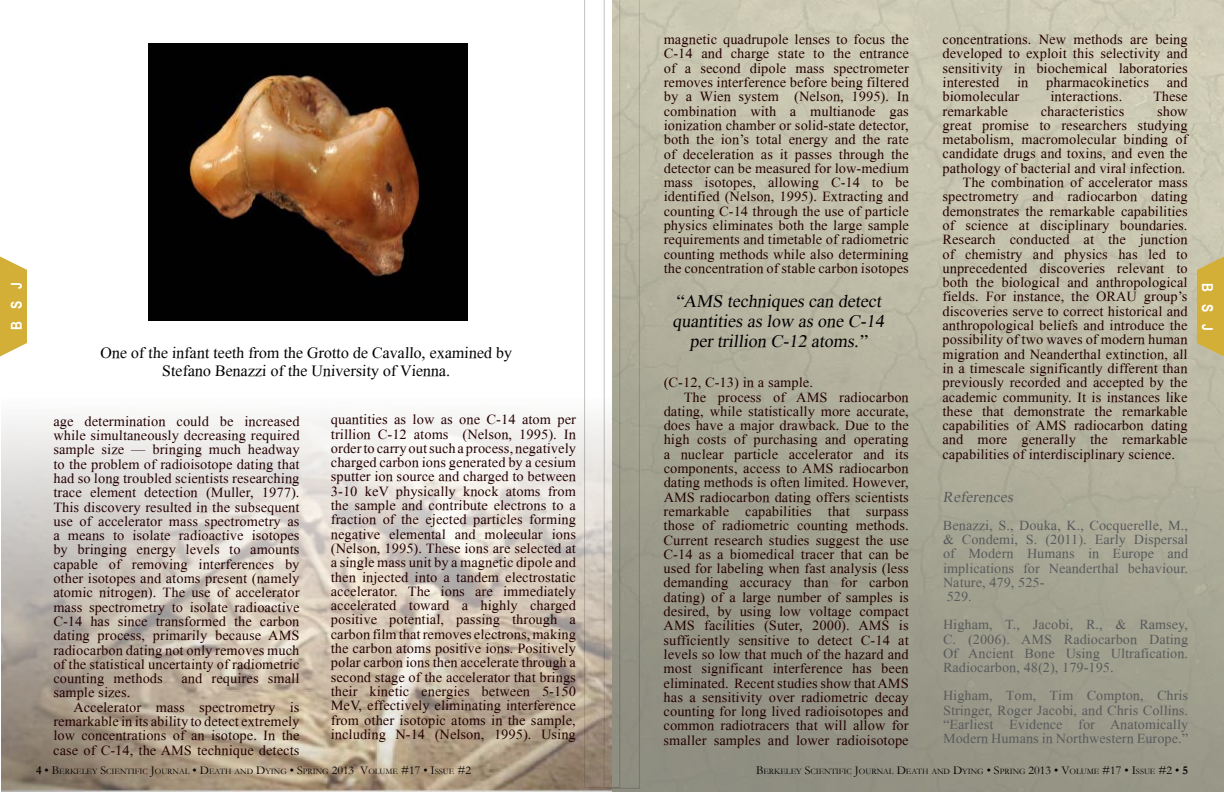
<style>
.page{position:relative;width:1224px;height:792px;background:#fff}
.page>*{position:absolute;margin:0;border:0;box-sizing:border-box;transform-origin:0 0}
.t1{font:18px/20px "Mongolian Baiti";color:#000;text-align:center}
.t2{font:16px/18px "Mongolian Baiti";color:#000;text-align:center}
.t3{font:15.4px "Mongolian Baiti";color:#58595b}
.t4{font:700 15px "Arial Narrow";letter-spacing:.79em;color:#fffffe}
.t5{font:14.2px/14.3px "Mongolian Baiti";letter-spacing:.01em;color:#230000;text-align:justify}
.t6{font:14px/14.2px "Mongolian Baiti";letter-spacing:.01em;color:#58595b;text-align:justify}
.t7{font:8.4px "Garamond";color:#000}
.s1{font-weight:700;font-size:12px}
.s2{font-size:12px}
</style>
<div class="page">
<svg style="left:584px;top:0;width:21px;height:397px"></svg>
<img style="left:1px;top:397px;width:611px;height:395px">
<img style="left:612px;top:0;width:612px;height:792px">
<svg style="left:1197px;top:252px;width:27px;height:109px;background:#d0b24e"></svg>
<svg style="left:0;top:256px;width:27px;height:101px;background:#daba53"></svg>
<img style="left:148px;top:44px;width:320px;height:277px">
<p class="t4" style="left:5px;top:330px;width:49px;rotate:-90deg">BSJ</p>
<p class="t2" style="left:100px;top:344px;width:413px">One of the infant teeth from the Grotto de Cavallo, examined by<br>Stefano Benazzi of the University of Vienna.</p>
<p class="t5" style="left:53px;top:414px;width:248px">age determination could be increased while simultaneously decreasing required sample size — bringing much headway to the problem of radioisotope dating that had so long troubled scientists researching trace element detection (Muller, 1977).<br>This discovery resulted in the subsequent use of accelerator mass spectrometry as a means to isolate radioactive isotopes by bringing energy levels to amounts capable of removing interferences by other isotopes and atoms present (namely atomic nitrogen). The use of accelerator mass spectrometry to isolate radioactive C-14 has since transformed the carbon dating process, primarily because AMS radiocarbon dating not only removes much of the statistical uncertainty of radiometric counting methods</p>
<p class="t5" style="left:181px;top:671px;width:120px">and requires small</p>
<p class="t5" style="left:53px;top:686px;width:79px">sample sizes.</p>
<p class="t5" style="left:73px;top:700px;width:228px">Accelerator mass spectrometry is</p>
<p class="t5" style="left:53px;top:714px;width:248px">remarkable in its ability to detect extremely</p>
<p class="t5" style="left:53px;top:729px;width:248px">low concentrations of an isotope. In the</p>
<p class="t5" style="left:53px;top:743px;width:248px">case of C-14, the AMS technique detects</p>
<p class="t5" style="left:331px;top:413px;width:247px">quantities as low as one C-14 atom per trillion C-12 atoms (Nelson, 1995). In order to carry out such a process, negatively charged carbon ions generated by a cesium sputter ion source and charged to between 3-10 keV physically knock atoms from the sample and contribute electrons to a fraction of the ejected particles forming negative elemental and molecular ions (Nelson, 1995). These ions are selected at a single mass unit by a magnetic dipole and then injected into a tandem electrostatic accelerator. The ions are immediately accelerated toward a highly charged positive potential, passing through a carbon film that removes electrons, making the carbon atoms positive ions. Positively polar carbon ions then accelerate through a second stage of the accelerator that brings their kinetic energies between 5-150<br>MeV, effectively eliminating interference from other isotopic atoms in the sample, including N-14 (Nelson, 1995). Using</p>
<p class="t5" style="left:664px;top:32px;width:247px">magnetic quadrupole lenses to focus the C-14 and charge state to the entrance of a second dipole mass spectrometer removes interference before being filtered by a Wien system (Nelson, 1995). In combination with a multianode gas ionization chamber or solid-state detector, both the ion’s total energy and the rate of deceleration as it passes through the detector can be measured for low-medium mass isotopes, allowing C-14 to be identified (Nelson, 1995). Extracting and counting C-14 through the use of particle physics eliminates both the large sample requirements and timetable of radiometric counting methods while also determining the concentration of stable carbon isotopes</p>
<p class="t1" style="left:673px;top:291px;width:216px">“AMS techniques can detect quantities as low as one C-14 per trillion C-12 atoms.”</p>
<p class="t5" style="left:664px;top:376px;width:151px">(C-12, C-13) in a sample.</p>
<p class="t5" style="left:684px;top:390px;width:227px">The process of AMS radiocarbon</p>
<p class="t5" style="left:664px;top:404px;width:247px">dating, while statistically more accurate,</p>
<p class="t5" style="left:664px;top:418px;width:247px">does have a major drawback. Due to the</p>
<p class="t5" style="left:664px;top:433px;width:247px">high costs of purchasing and operating</p>
<p class="t5" style="left:664px;top:447px;width:247px">a nuclear particle accelerator and its</p>
<p class="t5" style="left:664px;top:461px;width:247px">components, access to AMS radiocarbon</p>
<p class="t5" style="left:664px;top:476px;width:247px">dating methods is often limited. However,</p>
<p class="t5" style="left:664px;top:490px;width:247px">AMS radiocarbon dating offers scientists</p>
<p class="t5" style="left:664px;top:504px;width:247px">remarkable capabilities that surpass</p>
<p class="t5" style="left:664px;top:519px;width:247px">those of radiometric counting methods.</p>
<p class="t5" style="left:664px;top:533px;width:247px">Current research studies suggest the use</p>
<p class="t5" style="left:664px;top:547px;width:247px">C-14 as a biomedical tracer that can be</p>
<p class="t5" style="left:664px;top:561px;width:247px">used for labeling when fast analysis (less</p>
<p class="t5" style="left:664px;top:576px;width:247px">demanding accuracy than for carbon</p>
<p class="t5" style="left:664px;top:590px;width:247px">dating) of a large number of samples is</p>
<p class="t5" style="left:664px;top:604px;width:247px">desired, by using low voltage compact</p>
<p class="t5" style="left:664px;top:619px;width:247px">AMS facilities (Suter, 2000). AMS is</p>
<p class="t5" style="left:664px;top:633px;width:247px">sufficiently sensitive to detect C-14 at</p>
<p class="t5" style="left:664px;top:647px;width:247px">levels so low that much of the hazard and</p>
<p class="t5" style="left:664px;top:662px;width:247px">most significant interference has been</p>
<p class="t5" style="left:664px;top:676px;width:247px">eliminated. Recent studies show that AMS</p>
<p class="t5" style="left:664px;top:690px;width:247px">has a sensitivity over radiometric decay</p>
<p class="t5" style="left:664px;top:704px;width:247px">counting for long lived radioisotopes and</p>
<p class="t5" style="left:664px;top:719px;width:247px">common radiotracers that will allow for</p>
<p class="t5" style="left:664px;top:733px;width:247px">smaller samples and lower radioisotope</p>
<p class="t5" style="left:943px;top:32px;width:247px">concentrations. New methods are being developed to exploit this selectivity and sensitivity in biochemical laboratories interested</p>
<p class="t5" style="left:943px;top:75px;width:247px;text-indent:75px">in pharmacokinetics and biomolecular</p>
<p class="t5" style="left:1050px;top:90px;width:74px">interactions.</p>
<p class="t5" style="left:1153px;top:90px;width:36px">These</p>
<p class="t5" style="left:943px;top:104px;width:67px">remarkable</p>
<p class="t5" style="left:1041px;top:104px;width:86px">characteristics</p>
<p class="t5" style="left:1157px;top:104px;width:32px">show</p>
<p class="t5" style="left:943px;top:118px;width:247px">great promise to researchers studying</p>
<p class="t5" style="left:943px;top:132px;width:247px">metabolism, macromolecular binding of</p>
<p class="t5" style="left:943px;top:147px;width:247px">candidate drugs and toxins, and even the</p>
<p class="t5" style="left:943px;top:161px;width:245px">pathology of bacterial and viral infection.</p>
<p class="t5" style="left:963px;top:175px;width:227px">The combination of accelerator mass</p>
<p class="t5" style="left:943px;top:190px;width:247px">spectrometry and radiocarbon dating</p>
<p class="t5" style="left:943px;top:204px;width:247px">demonstrates the remarkable capabilities</p>
<p class="t5" style="left:943px;top:218px;width:247px">of science at disciplinary boundaries.</p>
<p class="t5" style="left:943px;top:233px;width:247px">Research conducted at the junction</p>
<p class="t5" style="left:943px;top:247px;width:247px">of chemistry and physics has led to</p>
<p class="t5" style="left:943px;top:261px;width:247px">unprecedented discoveries relevant to</p>
<p class="t5" style="left:943px;top:275px;width:247px">both the biological and anthropological</p>
<p class="t5" style="left:943px;top:290px;width:247px">fields. For instance, the ORAU group’s</p>
<p class="t5" style="left:942px;top:304px;width:247px">discoveries serve to correct historical and</p>
<p class="t5" style="left:942px;top:318px;width:247px">anthropological beliefs and introduce the</p>
<p class="t5" style="left:942px;top:333px;width:247px">possibility of two waves of modern human</p>
<p class="t5" style="left:942px;top:347px;width:247px">migration and Neanderthal extinction, all</p>
<p class="t5" style="left:942px;top:361px;width:247px">in a timescale significantly different than</p>
<p class="t5" style="left:942px;top:376px;width:247px">previously recorded and accepted by the</p>
<p class="t5" style="left:942px;top:390px;width:247px">academic community. It is instances like</p>
<p class="t5" style="left:942px;top:404px;width:247px">these that demonstrate the remarkable</p>
<p class="t5" style="left:942px;top:418px;width:247px">capabilities of AMS radiocarbon dating</p>
<p class="t5" style="left:942px;top:433px;width:247px">and more generally the remarkable</p>
<p class="t5" style="left:942px;top:447px;width:234px">capabilities of interdisciplinary science.</p>
<p class="t3" style="left:943px;top:488px;width:74px">References</p>
<p class="t6" style="left:943px;top:518px;width:247px;text-align:left">Benazzi, S., Douka, K., Cocquerelle, M., &amp; Condemi, S. (2011). Early Dispersal of Modern Humans in Europe and implications for Neanderthal behaviour.<br>Nature, 479, 525-<br>529.</p>
<p class="t6" style="left:943px;top:618px;width:247px">Higham, T., Jacobi, R., &amp; Ramsey, C. (2006). AMS Radiocarbon Dating Of Ancient Bone Using Ultrafication.<br>Radiocarbon, 48(2), 179-195.</p>
<p class="t6" style="left:943px;top:689px;width:247px">Higham, Tom, Tim Compton, Chris Stringer, Roger Jacobi, and Chris Collins. “Earliest Evidence for Anatomically Modern Humans in Northwestern Europe.”</p>
<p class="t7" style="left:36px;top:766px;width:436px"><span class="s1">4</span> <span class="s2">• B</span>ERKELEY <span class="s2">S</span>CIENTIFIC <span class="s2">J</span>OURNAL <span class="s2">• D</span>EATH AND <span class="s2">D</span>YING <span class="s2">• S</span>PRING <span class="s2">2013 V</span>OLUME <span class="s2">#17 • I</span>SSUE <span class="s2">#2</span></p>
<p class="t7" style="left:756px;top:766px;width:433px"><span class="s2">B</span>ERKELEY <span class="s2">S</span>CIENTIFIC <span class="s2">J</span>OURNAL <span class="s2">D</span>EATH AND <span class="s2">D</span>YING <span class="s2">• S</span>PRING <span class="s2">2013 • V</span>OLUME <span class="s2">#17 • I</span>SSUE <span class="s2">#2 •</span> <span class="s1">5</span></p>
<p class="t4" style="left:1219px;top:283px;width:49px;rotate:90deg">BSJ</p>
</div>
